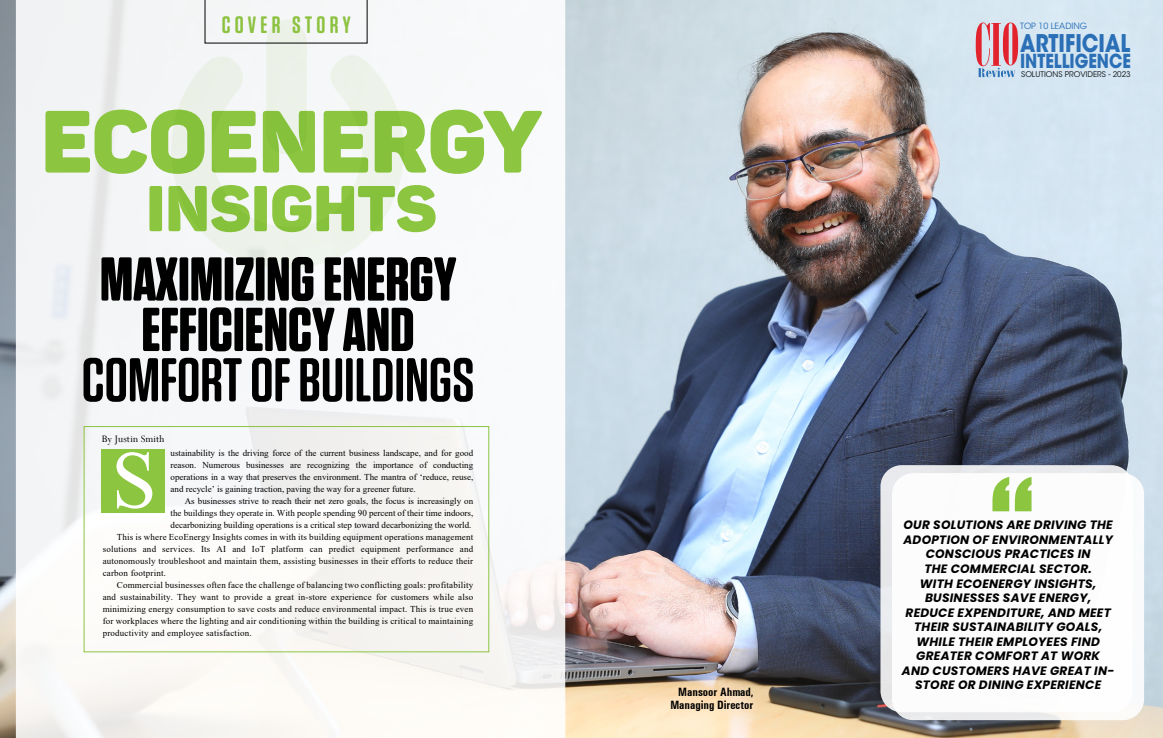
<style>
.page{position:relative;width:1163px;height:738px;background:#fff}
.page>*{position:absolute;margin:0;border:0;box-sizing:border-box;transform-origin:0 0}
.t1{font:86.8px "Panton Black Caps";color:#8cc540}
.Magazine_Para_1{font:81.5px "Times New Roman";color:#fff}
.t2{font:63.7px "Panton Black Caps";color:#8cc540}
.t3{font:700 61.7px/50.3px "Tungsten Rounded";color:#000;text-align:center}
.t4{font:700 24.2px "ITC Avant Garde Std";color:#2b6fb6;scale:.83 1}
.t5{font:600 23.7px "Tungsten Rounded";letter-spacing:.18em;color:#8cc240}
.t6{font:700 19.2px "ITC Avant Garde Std";color:#2b6fb6;scale:.83 1}
.Magazine_Para_1-2{font:italic 700 12.1px/14.5px "Poppins";letter-spacing:.02em;color:#000;text-align:center}
.t7{font:700 condensed 12px "Univers";color:#000}
.t8{font:11.1px "Perpetua";letter-spacing:.01em;color:#000}
.Magazine_Para_1-3{font:9px/12px "Times New Roman";letter-spacing:.01em;color:#000;text-align:justify}
.t9{font:8.6px "ITC Avant Garde Std";color:#2b6fb6}
.t10{font:7.8px "ITC Avant Garde Std";color:#121617}
.s1{font-weight:600}
</style>
<div class="page">
<img style="left:0;top:0;width:1162px;height:737px">
<svg style="left:16px;top:0;width:549px;height:737px"></svg>
<div style="left:880px;top:465px;width:252px;height:246px;background:#e8e9eb;border-radius:21px"></div>
<div style="left:891px;top:472px;width:252px;height:247px;background:#fff;border-radius:21px"></div>
<svg style="left:170px;top:52px;width:235px;height:217px;fill:#f3f5f4"></svg>
<div style="left:102px;top:449px;width:63px;height:63px;background:#8cc540"></div>
<div style="left:84px;top:425px;width:405px;height:226px;border:1px solid #8cc540"></div>
<svg style="left:204px;top:0;width:163px;height:158px"></svg>
<svg style="left:975px;top:22px;width:42px;height:55px"></svg>
<svg style="left:992px;top:476px;width:40px;height:35px"></svg>
<p class="t5" style="left:222px;top:12px;width:130px">COVER STORY</p>
<p class="t1" style="left:41px;top:86px;width:502px">ECOENERGY</p>
<p class="t2" style="left:146px;top:167px;width:292px">INSIGHTS</p>
<p class="t3" style="left:82px;top:255px;width:394px">MAXIMIZING ENERGY<br>EFFICIENCY AND<br><span class="s1">COMFORT OF BUILDINGS</span></p>
<p class="t8" style="left:102px;top:431px;width:64px">By Justin Smith</p>
<p class="Magazine_Para_1-3" style="left:170px;top:446px;width:304px">ustainability is the driving force of the current business landscape, and for good reason. Numerous businesses are recognizing the importance of conducting operations in a way that preserves the environment. The mantra of ‘reduce, reuse, and recycle’ is gaining traction, paving the way for a greener future.</p>
<p class="Magazine_Para_1-3" style="left:170px;top:494px;width:304px;text-indent:14px">As businesses strive to reach their net zero goals, the focus is increasingly on the buildings they operate in. With people spending 90 percent of their time indoors, decarbonizing building operations is a critical step toward decarbonizing the world.</p>
<p class="Magazine_Para_1-3" style="left:103px;top:530px;width:372px;text-indent:14px">This is where EcoEnergy Insights comes in with its building equipment operations management solutions and services. Its AI and IoT platform can predict equipment performance and autonomously troubleshoot and maintain them, assisting businesses in their efforts to reduce their carbon footprint.</p>
<p class="Magazine_Para_1-3" style="left:103px;top:578px;width:372px;text-indent:14px">Commercial businesses often face the challenge of balancing two conflicting goals: profitability and sustainability. They want to provide a great in-store experience for customers while also minimizing energy consumption to save costs and reduce environmental impact. This is true even for workplaces where the lighting and air conditioning within the building is critical to maintaining productivity and employee satisfaction.</p>
<p class="Magazine_Para_1" style="left:111px;top:422px;width:47px">S</p>
<p class="t7" style="left:678px;top:684px;width:77px">Mansoor Ahmad,</p>
<p class="t7" style="left:670px;top:697px;width:85px">Managing Director</p>
<p class="t9" style="left:1019px;top:21px;width:68px">TOP 10 LEADING</p>
<p class="t4" style="left:1019px;top:27px;width:134px">ARTIFICIAL</p>
<p class="t6" style="left:1019px;top:48px;width:135px">INTELLIGENCE</p>
<p class="t10" style="left:1020px;top:70px;width:111px">SOLUTIONS PROVIDERS - 2023</p>
<p class="Magazine_Para_1-2" style="left:901px;top:517px;width:214px">OUR SOLUTIONS ARE DRIVING THE<br>ADOPTION OF ENVIRONMENTALLY<br>CONSCIOUS PRACTICES IN<br>THE COMMERCIAL SECTOR.<br>WITH ECOENERGY INSIGHTS,<br>BUSINESSES SAVE ENERGY,<br>REDUCE EXPENDITURE, AND MEET<br>THEIR SUSTAINABILITY GOALS,<br>WHILE THEIR EMPLOYEES FIND<br>GREATER COMFORT AT WORK<br>AND CUSTOMERS HAVE GREAT IN-<br>STORE OR DINING EXPERIENCE</p>
</div>
